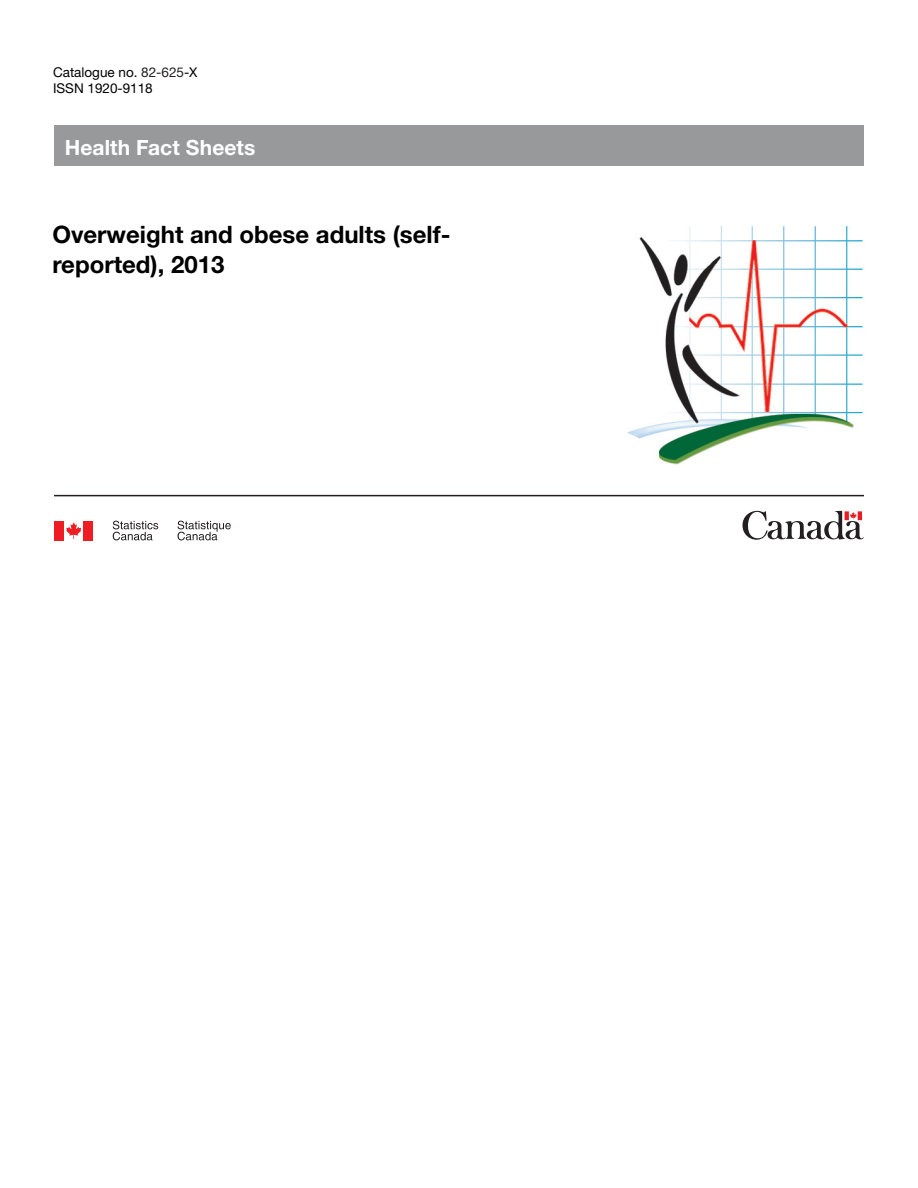
<style>
.page{position:relative;width:918px;height:1188px;background:#fff}
.page>*{position:absolute;margin:0;border:0;box-sizing:border-box;transform-origin:0 0}
.t1{font:700 24px/30px "Helvetica Neue LT Std";color:#000}
.t2{font:700 21px "Helvetica Neue LT Std";letter-spacing:.005em;color:#fff}
.t3{font:13.5px/16.5px "Helvetica Neue LT Std";color:#000}
.s1{color:#231f20}
</style>
<div class="page">
<hr style="left:54px;top:495px;width:810px;height:1px;background:#231f20">
<svg style="left:742px;top:511px;width:122px;height:29px"></svg>
<svg style="left:66px;top:522px;width:15px;height:17px"></svg>
<div style="left:54px;top:521px;width:10px;height:19px;background:#ee1d23"></div>
<div style="left:84px;top:521px;width:9px;height:19px;background:#ee1d23"></div>
<svg style="left:178px;top:521px;width:53px;height:19px"></svg>
<svg style="left:113px;top:521px;width:45px;height:19px"></svg>
<img style="left:627px;top:226px;width:236px;height:238px">
<div style="left:54px;top:125px;width:810px;height:40px;background:#98999b"></div>
<p class="t3" style="left:53px;top:63px;width:146px">Catalogue no. <span class="s1">82-625</span>-X<br>ISSN 1920-9118</p>
<p class="t2" style="left:65px;top:135px;width:192px">Health Fact Sheets</p>
<p class="t1" style="left:52px;top:219px;width:400px">Overweight and obese adults (self&shy;reported), 2013</p>
</div>
